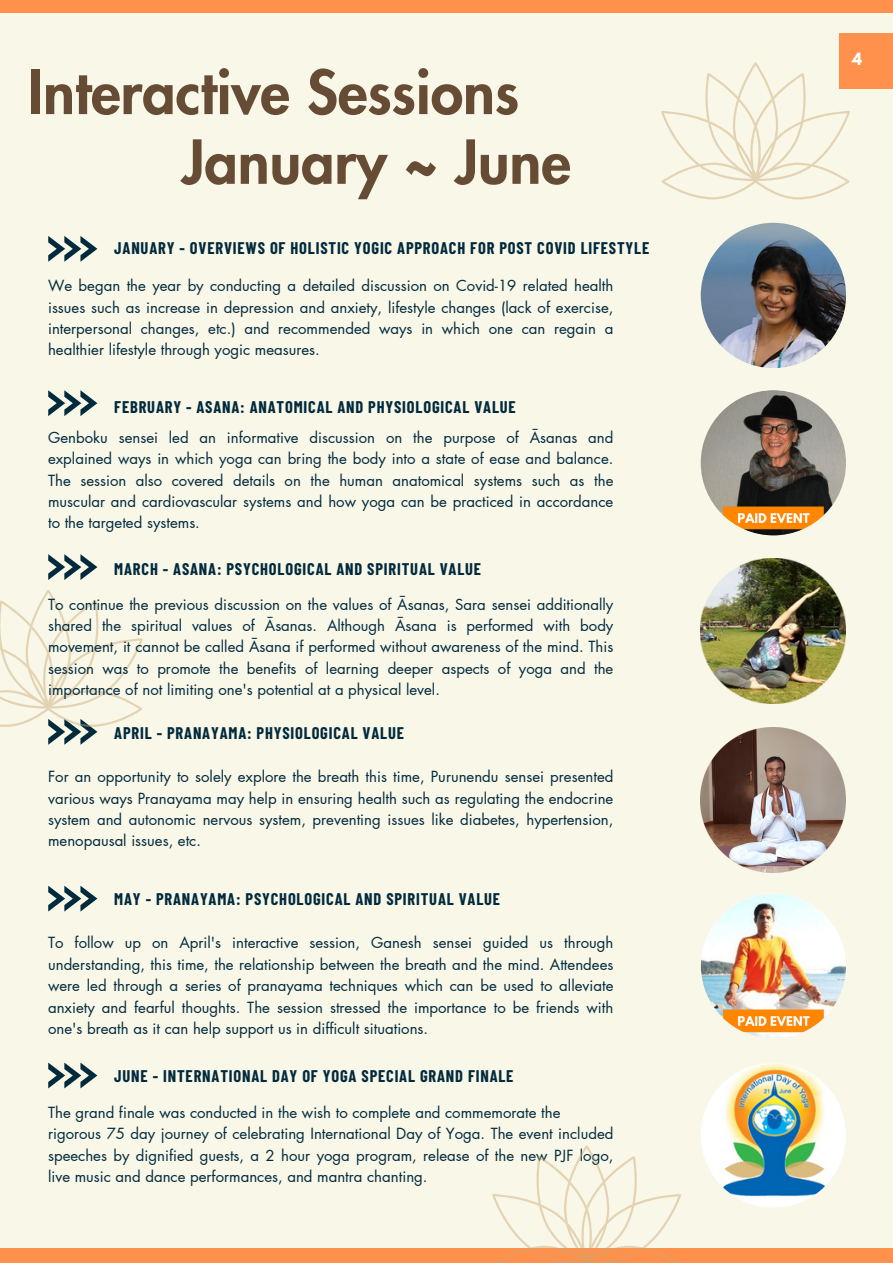
<style>
.page{position:relative;width:893px;height:1264px;background:#fff}
.page>*{position:absolute;margin:0;border:0;box-sizing:border-box;transform-origin:0 0}
.t1{font:800 58.95px "Futura LT Pro";color:#674c35}
.t2{font:700 16.5px "Barlow Condensed";letter-spacing:.05em;color:#022a3d}
.t3{font:15px/21.3px "Futura LT Pro";color:#022a3d;text-align:justify}
.t4{font:700 15px "League Spartan";color:#fff}
</style>
<div class="page">
<div style="left:0;top:12px;width:892px;height:1236px;background:#f8f7e8"></div>
<svg style="left:48px;top:236px;width:49px;height:26px"></svg>
<div style="left:0;top:0;width:892px;height:12px;background:#ff914d"></div>
<div style="left:0;top:1248px;width:892px;height:14px;background:#ff914d"></div>
<img style="left:700px;top:223px;width:146px;height:145px;border-radius:50%">
<svg style="left:48px;top:390px;width:49px;height:26px"></svg>
<svg style="left:48px;top:554px;width:49px;height:26px"></svg>
<svg style="left:48px;top:885px;width:49px;height:26px"></svg>
<svg style="left:48px;top:1062px;width:49px;height:26px"></svg>
<img style="left:700px;top:558px;width:145px;height:145px">
<svg style="left:0;top:590px;width:143px;height:154px"></svg>
<img style="left:700px;top:727px;width:145px;height:145px">
<svg style="left:661px;top:62px;width:189px;height:137px"></svg>
<svg style="left:492px;top:1145px;width:189px;height:117px"></svg>
<img style="left:700px;top:390px;width:145px;height:145px;border-radius:50%">
<img style="left:700px;top:893px;width:145px;height:145px;border-radius:50%">
<img style="left:700px;top:1062px;width:145px;height:145px;border-radius:50%">
<div style="left:838px;top:34px;width:54px;height:55px;background:#ff914d"></div>
<p class="t1" style="left:28px;top:65px;width:492px">Interactive Sessions</p>
<p class="t1" style="left:181px;top:135px;width:391px">January ~ June</p>
<p class="t2" style="left:114px;top:237px;width:536px">JANUARY - OVERVIEWS OF HOLISTIC YOGIC APPROACH FOR POST COVID LIFESTYLE</p>
<p class="t3" style="left:48px;top:276px;width:567px">We began the year by conducting a detailed discussion on Covid-19 related health issues such as increase in depression and anxiety, lifestyle changes (lack of exercise, interpersonal changes, etc.) and recommended ways in which one can regain a healthier lifestyle through yogic measures.</p>
<p class="t2" style="left:114px;top:396px;width:403px">FEBRUARY - ASANA: ANATOMICAL AND PHYSIOLOGICAL VALUE</p>
<p class="t3" style="left:48px;top:427px;width:567px">Genboku sensei led an informative discussion on the purpose of Āsanas and explained ways in which yoga can bring the body into a state of ease and balance.<br>The session also covered details on the human anatomical systems such as the muscular and cardiovascular systems and how yoga can be practiced in accordance to the targeted systems.</p>
<p class="t2" style="left:114px;top:558px;width:368px">MARCH - ASANA: PSYCHOLOGICAL AND SPIRITUAL VALUE</p>
<p class="t3" style="left:48px;top:594px;width:567px">To continue the previous discussion on the values of Āsanas, Sara sensei additionally shared the spiritual values of Āsanas. Although Āsana is performed with body movement, it cannot be called Āsana if performed without awareness of the mind. This session was to promote the benefits of learning deeper aspects of yoga and the importance of not limiting one's potential at a physical level.</p>
<p class="t2" style="left:114px;top:722px;width:291px">APRIL - PRANAYAMA: PHYSIOLOGICAL VALUE</p>
<p class="t3" style="left:48px;top:766px;width:567px">For an opportunity to solely explore the breath this time, Purunendu sensei presented various ways Pranayama may help in ensuring health such as regulating the endocrine system and autonomic nervous system, preventing issues like diabetes, hypertension, menopausal issues, etc.</p>
<p class="t2" style="left:114px;top:888px;width:387px">MAY - PRANAYAMA: PSYCHOLOGICAL AND SPIRITUAL VALUE</p>
<p class="t3" style="left:48px;top:932px;width:567px">To follow up on April's interactive session, Ganesh sensei guided us through understanding, this time, the relationship between the breath and the mind. Attendees were led through a series of pranayama techniques which can be used to alleviate anxiety and fearful thoughts. The session stressed the importance to be friends with one's breath as it can help support us in difficult situations.</p>
<p class="t2" style="left:114px;top:1065px;width:400px">JUNE - INTERNATIONAL DAY OF YOGA SPECIAL GRAND FINALE</p>
<p class="t3" style="left:48px;top:1102px;width:514px">The grand finale was conducted in the wish to complete and commemorate the</p>
<p class="t3" style="left:48px;top:1123px;width:567px">rigorous 75 day journey of celebrating International Day of Yoga. The event included speeches by dignified guests, a 2 hour yoga program, release of the new PJF logo, live music and dance performances, and mantra chanting.</p>
<p class="t4" style="left:852px;top:52px;width:11px">4</p>
</div>
